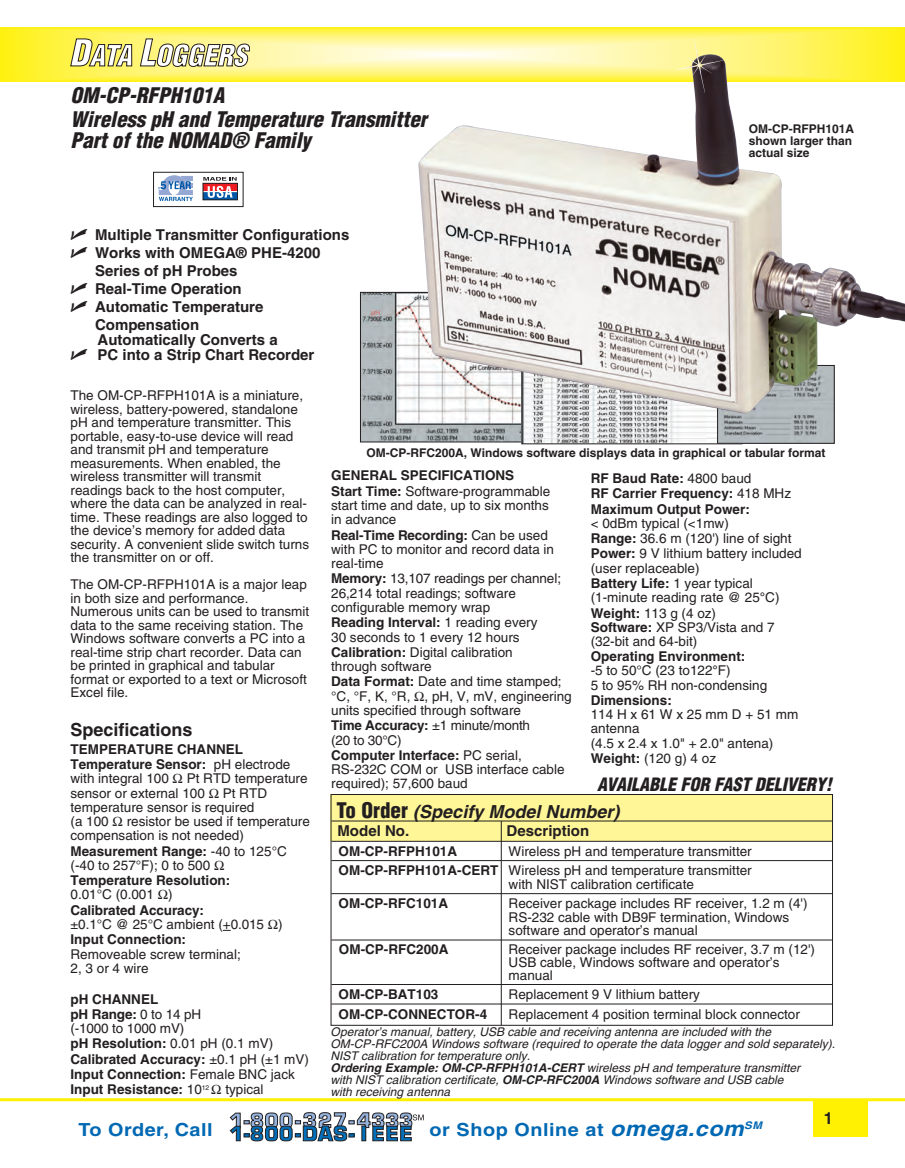
<style>
.page{position:relative;width:905px;height:1168px;background:#fff}
.page>*{position:absolute;margin:0;border:0;box-sizing:border-box;transform-origin:0 0}
.t1{font:italic 900 condensed 21px/24px "Helvetica";color:#231f20}
.t2{font:700 18px "Helvetica";letter-spacing:.03em;color:#0168b3;scale:1.1 1}
.t3{font:italic 700 18px "Helvetica";color:#231f20}
.t4{font:italic 900 condensed 18px "Helvetica";color:#231f20}
.t5{font:700 18px "Helvetica";color:#231f20}
.t6{font:700 16.5px "Helvetica";color:#231f20}
.t7{font:700 15px/18px "Helvetica";color:#231f20}
.t8{font:13.5px/14.7px "Helvetica";color:#231f20}
.t9{font:700 13.5px/15.1px "Helvetica";color:#231f20}
.t10{font:italic 12px/12px "Helvetica";color:#231f20}
.t11{font:700 12px/12px "Helvetica";color:#231f20}
.s1{font-weight:400}
.s2{font-weight:700}
.s3{font-weight:900;font-style:normal;font-stretch:condensed;font-size:21px}
.s4{font-style:italic;font-size:21px}
</style>
<div class="page">
<div style="left:813px;top:1101px;width:54px;height:36px;background:#fff101"></div>
<svg style="left:0;top:27px;width:904px;height:54px"></svg>
<hr style="left:0;top:1098px;width:904px;height:3px;background:#fff101">
<svg style="left:70px;top:39px;width:62px;height:27px"></svg>
<svg style="left:140px;top:39px;width:110px;height:28px"></svg>
<svg style="left:230px;top:1112px;width:193px;height:29px"></svg>
<img style="left:362px;top:294px;width:159px;height:146px">
<img style="left:523px;top:414px;width:194px;height:28px">
<svg style="left:158px;top:176px;width:35px;height:25px"></svg>
<div style="left:153px;top:172px;width:90px;height:35px;border:1px solid #231f20"></div>
<svg style="left:203px;top:177px;width:34px;height:21px"></svg>
<div style="left:203px;top:183px;width:35px;height:17px;border:1px solid #231f20"></div>
<div style="left:330px;top:794px;width:502px;height:47px;background:#fff698"></div>
<div style="left:330px;top:794px;width:502px;height:231px;border:1px solid #231f20"></div>
<hr style="left:331px;top:820px;width:501px;height:1px;background:#231f20">
<hr style="left:331px;top:841px;width:501px;height:1px;background:#231f20">
<hr style="left:331px;top:860px;width:501px;height:1px;background:#231f20">
<hr style="left:331px;top:893px;width:501px;height:1px;background:#231f20">
<hr style="left:331px;top:939px;width:501px;height:1px;background:#231f20">
<hr style="left:331px;top:984px;width:501px;height:1px;background:#231f20">
<hr style="left:331px;top:1003px;width:501px;height:1px;background:#231f20">
<hr style="left:501px;top:821px;width:1px;height:204px;background:#231f20">
<img style="left:719px;top:414px;width:113px;height:27px">
<img style="left:418px;top:53px;width:486px;height:361px">
<img style="left:670px;top:36px;width:58px;height:59px">
<h1 class="t1" style="left:70px;top:85px;width:358px">OM-CP-RFPH101A<br>Wireless pH and Temperature Transmitter</h1>
<h1 class="t1" style="left:70px;top:130px;width:242px">Part of the NOMAD® Family</h1>
<p class="t11" style="left:748px;top:124px;width:107px">OM-CP-RFPH101A shown larger than actual size</p>
<p class="t7" style="left:95px;top:227px;width:256px">Multiple Transmitter Configurations<br>Works with OMEGA® PHE-4200<br>Series of pH Probes<br>Real-Time Operation<br>Automatic Temperature<br>Compensation</p>
<p class="t7" style="left:97px;top:333px;width:218px;line-height:15px">Automatically Converts a<br>PC into a Strip Chart Recorder</p>
<p class="t8" style="left:70px;top:390px;width:240px;line-height:13.5px">The OM-CP-RFPH101A is a miniature, wireless, battery-powered, standalone pH and temperature transmitter. This portable, easy-to-use device will read and transmit pH and temperature measurements. When enabled, the wireless transmitter will transmit readings back to the host computer, where the data can be analyzed in real&shy;time. These readings are also logged to the device’s memory for added data security. A convenient slide switch turns the transmitter on or off.</p>
<p class="t8" style="left:70px;top:579px;width:240px;line-height:13.5px">The OM-CP-RFPH101A is a major leap in both size and performance.<br>Numerous units can be used to transmit data to the same receiving station. The Windows software converts a PC into a real-time strip chart recorder. Data can be printed in graphical and tabular format or exported to a text or Microsoft Excel file.</p>
<h2 class="t5" style="left:70px;top:723px;width:124px">Specifications</h2>
<p class="t9" style="left:70px;top:743px;width:221px">TEMPERATURE CHANNEL<br>Temperature Sensor: <span class="s1">pH electrode with integral 100</span></p>
<p class="t8" style="left:70px;top:773px;width:238px;line-height:14.2px;text-indent:116px">Pt RTD temperature sensor or external 100</p>
<p class="t8" style="left:70px;top:787px;width:198px;line-height:14.2px;text-indent:152px">Pt RTD temperature sensor is required (a 100</p>
<p class="t8" style="left:70px;top:815px;width:241px;text-indent:56px">resistor be used if temperature compensation is not needed)<br><span class="s2">Measurement Range:</span> -40 to 125°C (-40 to 257°F); 0 to 500</p>
<p class="t9" style="left:70px;top:874px;width:161px">Temperature Resolution:</p>
<p class="t8" style="left:70px;top:888px;width:104px">0.01°C (0.001 )</p>
<p class="t9" style="left:70px;top:904px;width:135px">Calibrated Accuracy:</p>
<p class="t8" style="left:70px;top:918px;width:213px">±0.1°C @ 25°C ambient (+0.015 )</p>
<p class="t9" style="left:70px;top:933px;width:117px">Input Connection:</p>
<p class="t8" style="left:70px;top:948px;width:172px;line-height:14.2px">Removeable screw terminal;<br>2, 3 or 4 wire</p>
<p class="t9" style="left:70px;top:992px;width:240px">pH CHANNEL<br>pH Range: <span class="s1">0 to 14 pH<br>(-1000 to 1000 mV)<br></span>pH Resolution: <span class="s1">0.01 pH (0.1 mV)<br></span>Calibrated Accuracy: <span class="s1">±0.1 pH (±1 mV)<br></span>Input Connection: <span class="s1">Female BNC jack<br></span>Input Resistance: <span class="s1">10</span><sup>12</sup> <span class="s1">typical</span></p>
<p class="t11" style="left:366px;top:448px;width:460px">OM-CP-RFC200A, Windows software displays data in graphical or tabular format</p>
<p class="t8" style="left:331px;top:469px;width:242px"><span class="s2">GENERAL SPECIFICATIONS<br>Start Time:</span> Software-programmable start time and date, up to six months<br>in advance<br><span class="s2">Real-Time Recording:</span> Can be used with PC to monitor and record data in real-time<br><span class="s2">Memory:</span> 13,107 readings per channel;<br>26,214 total readings; software configurable memory wrap<br><span class="s2">Reading Interval:</span> 1 reading every<br>30 seconds to 1 every 12 hours<br><span class="s2">Calibration:</span> Digital calibration<br>through software<br><span class="s2">Data Format:</span> Date and time stamped; °C, °F, K, °R, , pH, V, mV, engineering units specified through software<br><span class="s2">Time Accuracy:</span> ±1 minute/month<br>(20 to 30°C)<br><span class="s2">Computer Interface:</span> PC serial,<br>RS-232C COM or USB interface cable required); 57,600 baud</p>
<p class="t9" style="left:590px;top:472px;width:202px">RF Baud Rate: <span class="s1">4800 baud<br></span>RF Carrier Frequency: <span class="s1">418 MHz<br></span>Maximum Output Power:</p>
<p class="t8" style="left:590px;top:517px;width:212px">&lt; 0dBm typical (&lt;1mw)<br><span class="s2">Range:</span> 36.6 m (120') line of sight<br><span class="s2">Power:</span> 9 V lithium battery included (user replaceable)<br><span class="s2">Battery Life:</span> 1 year typical (1-minute reading rate @ 25<span class="s2">°</span>C)<br><span class="s2">Weight:</span> 113 g (4 oz)<br><span class="s2">Software:</span> XP SP3/Vista and 7 (32-bit and 64-bit)</p>
<p class="t8" style="left:590px;top:650px;width:178px;line-height:14.2px"><span class="s2">Operating Environment:<br></span>-5 to 50°C (23 to122<span class="s2">°</span>F)<br>5 to 95% RH non-condensing</p>
<p class="t9" style="left:590px;top:694px;width:83px">Dimensions:</p>
<p class="t8" style="left:590px;top:708px;width:209px">114 H x 61 W x 25 mm D + 51 mm antenna<br>(4.5 x 2.4 x 1.0" + 2.0" antena)<br><span class="s2">Weight:</span> (120 g) 4 oz</p>
<h2 class="t4" style="left:597px;top:778px;width:236px">AVAILABLE FOR FAST DELIVERY!</h2>
<h2 class="t3" style="left:336px;top:804px;width:284px"><span class="s3">To Order</span> (Specify Model Number)</h2>
<p class="t7" style="left:337px;top:823px;width:73px">Model No.</p>
<p class="t7" style="left:506px;top:823px;width:84px">Description</p>
<p class="t9" style="left:338px;top:845px;width:120px">OM-CP-RFPH101A</p>
<p class="t8" style="left:338px;top:842px;width:414px;line-height:19.5px;text-align:right">Wireless pH and temperature transmitter<br><span class="s2">OM-CP-RFPH101A-CERT</span> Wireless pH and temperature transmitter</p>
<p class="t8" style="left:508px;top:878px;width:187px">with NIST calibration certificate</p>
<p class="t9" style="left:338px;top:897px;width:111px">OM-CP-RFC101A</p>
<p class="t8" style="left:508px;top:898px;width:300px;line-height:13.5px">Receiver package includes RF receiver, 1.2 m (4')<br>RS-232 cable with DB9F termination, Windows software and operator’s manual</p>
<p class="t9" style="left:339px;top:943px;width:111px">OM-CP-RFC200A</p>
<p class="t8" style="left:508px;top:944px;width:308px;line-height:12.8px">Receiver package includes RF receiver, 3.7 m (12')<br>USB cable, Windows software and operator’s manual</p>
<p class="t9" style="left:338px;top:988px;width:101px">OM-CP-BAT103</p>
<p class="t8" style="left:508px;top:988px;width:193px">Replacement 9 V lithium battery</p>
<p class="t9" style="left:338px;top:1008px;width:150px">OM-CP-CONNECTOR-4</p>
<p class="t8" style="left:508px;top:1008px;width:293px">Replacement 4 position terminal block connector</p>
<p class="t10" style="left:330px;top:1027px;width:506px">Operator’s manual, battery, USB cable and receiving antenna are included with the OM-CP-RFC200A Windows software (required to operate the data logger and sold separately).<br>NIST calibration for temperature only.<br><span class="s2">Ordering Example: OM-CP-RFPH101A-CERT</span> wireless pH and temperature transmitter<br>with NIST calibration certificate, <span class="s2">OM-CP-RFC200A</span> Windows software and USB cable<br>with receiving antenna</p>
<h2 class="t2" style="left:78px;top:1123px;width:123px">To Order, Call</h2>
<h2 class="t2" style="left:429px;top:1123px;width:303px">or Shop Online at <span class="s4">omega.com</span><sup>SM</sup></h2>
<p class="t6" style="left:823px;top:1112px;width:11px">1</p>
</div>
